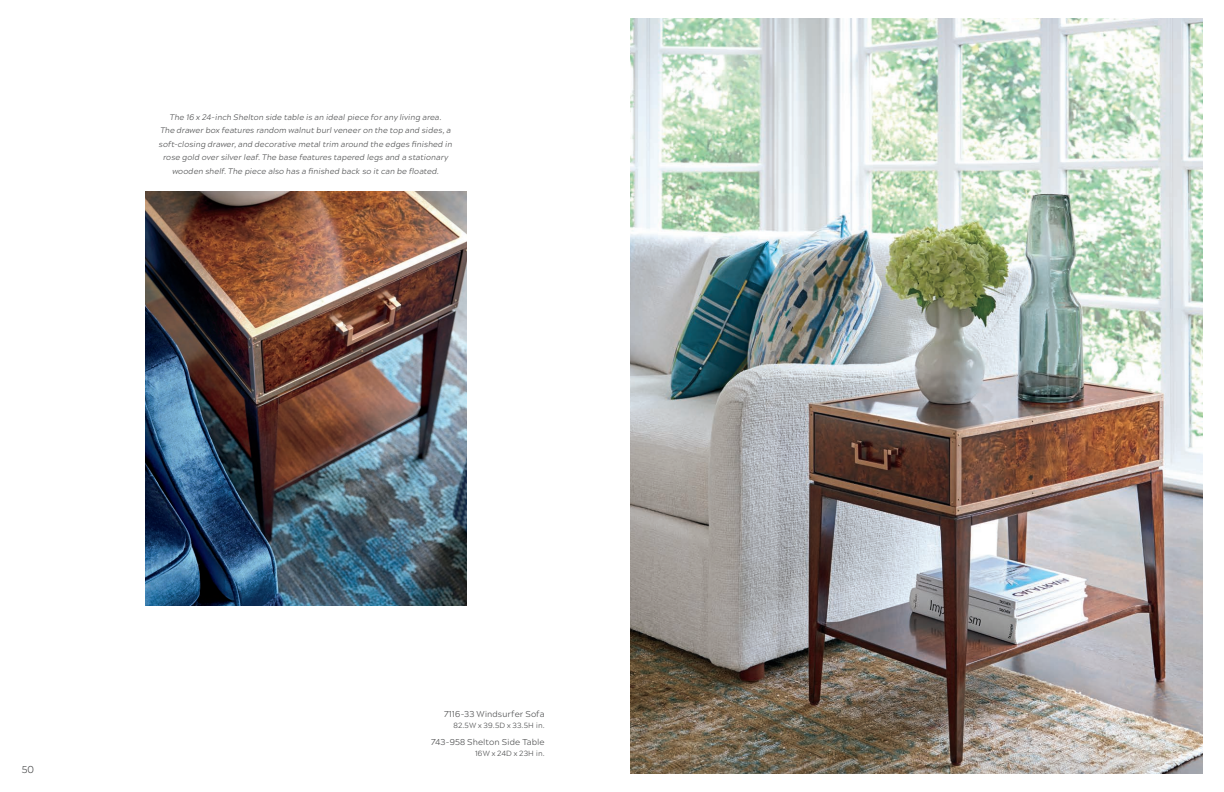
<style>
.page{position:relative;width:1224px;height:792px;background:#fff}
.page>*{position:absolute;margin:0;border:0;box-sizing:border-box;transform-origin:0 0}
.t1{font:300 10px "Acherus Grotesque";color:#454647}
.Zanzibar_Viz_Index_Headers{font:300 8.5px "Acherus Grotesque";letter-spacing:.005em;color:#454647}
.Zanzibar_Italic_Descriptive_Copy{font:italic 300 8px/13.5px "Acherus Grotesque";letter-spacing:.005em;color:#454647;text-align:center}
.Zanzibar_1st_Line_Body_Copy{font:300 7.5px "Acherus Grotesque";letter-spacing:.015em;color:#454647}
</style>
<div class="page">
<img style="left:630px;top:18px;width:573px;height:756px">
<img style="left:146px;top:192px;width:320px;height:413px">
<p class="Zanzibar_Italic_Descriptive_Copy" style="left:170px;top:110px;width:273px">The 16 x 24-inch Shelton side table is an ideal piece for any living area.</p>
<p class="Zanzibar_Italic_Descriptive_Copy" style="left:159px;top:123px;width:295px">The drawer box features random walnut burl veneer on the top and sides, a soft-closing drawer, and decorative metal trim around the edges finished in rose gold over silver leaf. The base features tapered legs and a stationary wooden shelf. The piece also has a finished back so it can be floated.</p>
<p class="t1" style="left:22px;top:761px;width:14px">50</p>
<p class="Zanzibar_Viz_Index_Headers" style="left:444px;top:707px;width:102px">7116-33 Windsurfer Sofa</p>
<p class="Zanzibar_1st_Line_Body_Copy" style="left:454px;top:719px;width:93px">82.5W x 39.5D x 33.5H in.</p>
<p class="Zanzibar_Viz_Index_Headers" style="left:431px;top:735px;width:115px">743-958 Shelton Side Table</p>
<p class="Zanzibar_1st_Line_Body_Copy" style="left:475px;top:747px;width:71px">16W x 24D x 23H in.</p>
</div>
